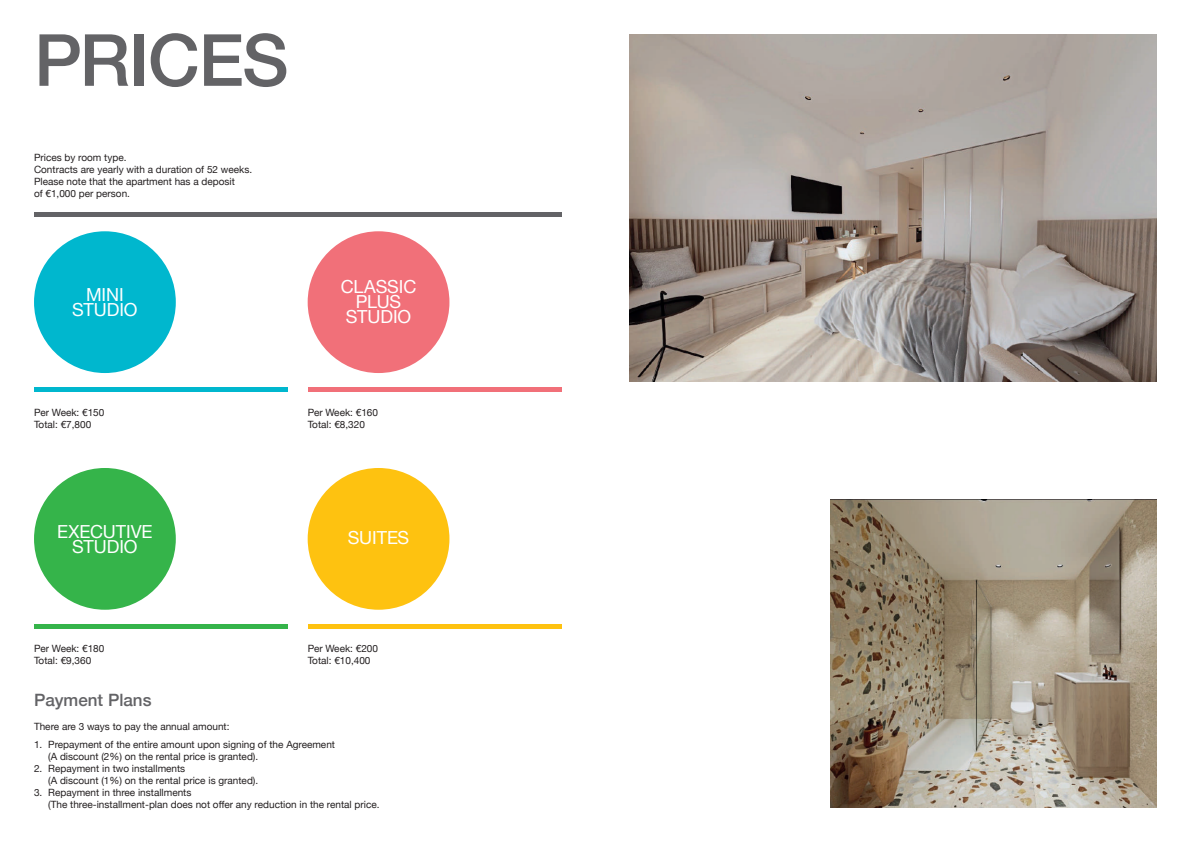
<style>
.page{position:relative;width:1191px;height:842px;background:#fff}
.page>*{position:absolute;margin:0;border:0;box-sizing:border-box;transform-origin:0 0}
.t1{font:500 72px "Helvetica Neue";letter-spacing:-.02em;color:#636366}
.t2{font:18px/15px "Helvetica Neue";letter-spacing:-.005em;color:#fff;text-align:center}
.t3{font:500 17px "Helvetica Neue";color:#636366}
.t4{font:10px/12px "Helvetica Neue";color:#231f20}
</style>
<div class="page">
<div style="left:34px;top:231px;width:142px;height:142px;background:#00b7ce;border-radius:50%"></div>
<div style="left:34px;top:468px;width:142px;height:142px;background:#35b44a;border-radius:50%"></div>
<div style="left:308px;top:231px;width:141px;height:142px;background:#f17079;border-radius:50%"></div>
<div style="left:308px;top:468px;width:141px;height:142px;background:#fec210;border-radius:50%"></div>
<div style="left:34px;top:387px;width:254px;height:5px;background:#00b7ce"></div>
<div style="left:34px;top:212px;width:527px;height:5px;background:#636366"></div>
<div style="left:34px;top:624px;width:254px;height:5px;background:#35b44a"></div>
<div style="left:308px;top:387px;width:253px;height:5px;background:#f17079"></div>
<div style="left:308px;top:624px;width:253px;height:5px;background:#fec210"></div>
<img style="left:629px;top:34px;width:528px;height:347px">
<img style="left:831px;top:499px;width:326px;height:309px">
<h1 class="t1" style="left:34px;top:2px;width:256px">PRICES</h1>
<p class="t4" style="left:34px;top:152px;width:220px">Prices by room type.<br>Contracts are yearly with a duration of 52 weeks.<br>Please note that the apartment has a deposit<br>of €1,000 per person.</p>
<h2 class="t2" style="left:72px;top:288px;width:67px">MINI<br>STUDIO</h2>
<p class="t4" style="left:34px;top:407px;width:72px">Per Week: €150<br>Total: €7,800</p>
<h2 class="t2" style="left:57px;top:525px;width:97px">EXECUTIVE<br>STUDIO</h2>
<p class="t4" style="left:34px;top:643px;width:72px">Per Week: €180<br>Total: €9,360</p>
<h2 class="t2" style="left:341px;top:280px;width:77px">CLASSIC<br>PLUS<br>STUDIO</h2>
<p class="t4" style="left:308px;top:407px;width:72px">Per Week: €160<br>Total: €8,320</p>
<h2 class="t2" style="left:348px;top:531px;width:63px">SUITES</h2>
<p class="t4" style="left:308px;top:643px;width:72px">Per Week: €200<br>Total: €10,400</p>
<h3 class="t3" style="left:34px;top:686px;width:119px">Payment Plans</h3>
<p class="t4" style="left:34px;top:721px;width:197px">There are 3 ways to pay the annual amount:</p>
<p class="t4" style="left:48px;top:739px;width:288px;text-indent:-14px">1. Prepayment of the entire amount upon signing of the Agreement (A discount (2%) on the rental price is granted).</p>
<p class="t4" style="left:48px;top:763px;width:212px;text-indent:-14px">2. Repayment in two installments<br>(A discount (1%) on the rental price is granted).</p>
<p class="t4" style="left:48px;top:787px;width:333px;text-indent:-14px">3. Repayment in three installments<br>(The three-installment-plan does not offer any reduction in the rental price.</p>
</div>
